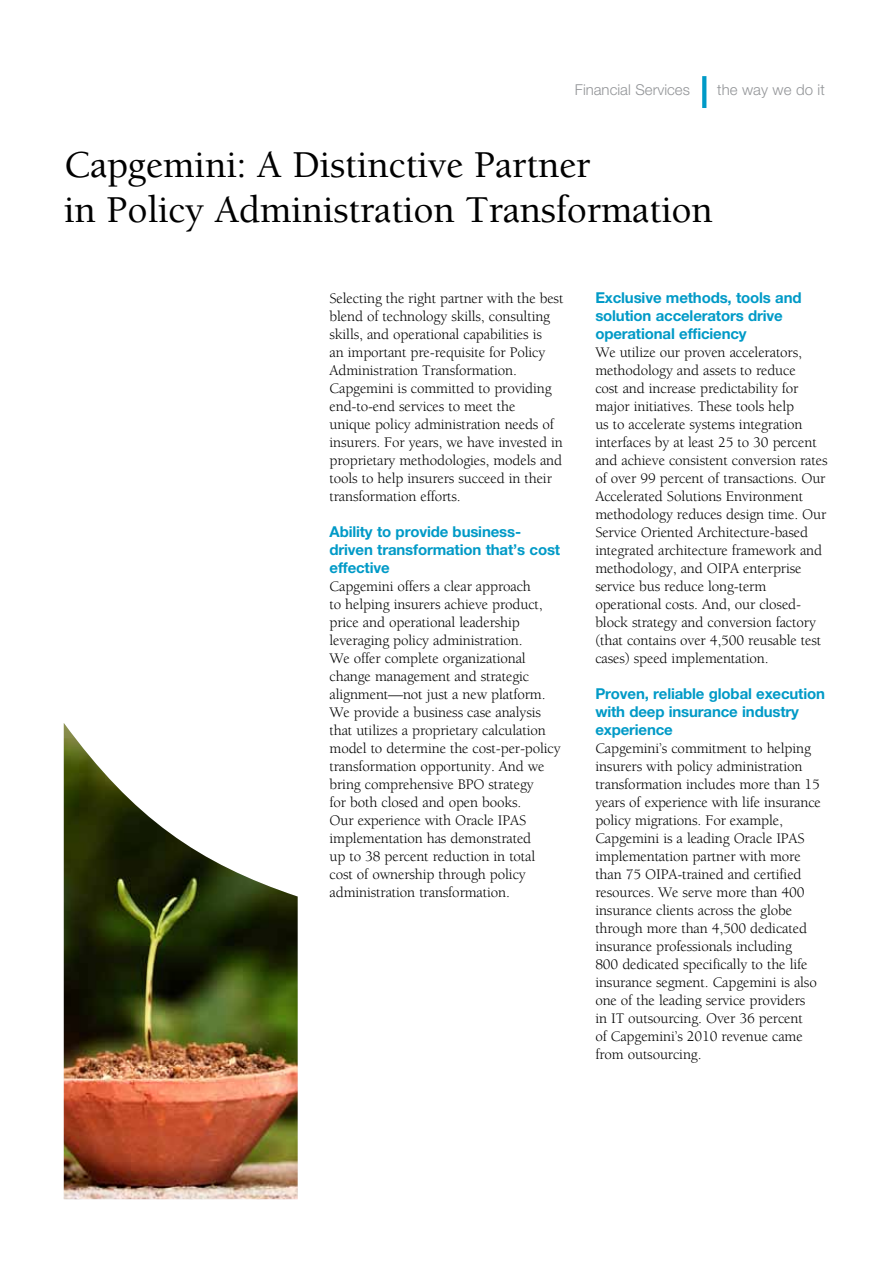
<style>
.page{position:relative;width:893px;height:1263px;background:#fff}
.page>*{position:absolute;margin:0;border:0;box-sizing:border-box;transform-origin:0 0}
.t1{font:500 39px/45px "Berkeley Std";letter-spacing:-.01em;color:#000}
.t2{font:15px/18px "Berkeley Std";letter-spacing:-.01em;color:#000}
.t3{font:700 15px/18px "Helvetica Neue LT Std";letter-spacing:-.01em;color:#009ac7}
.t4{font:300 15px "Helvetica Neue LT Std";color:#939598}
</style>
<div class="page">
<svg style="left:702px;top:76px;width:4px;height:32px"></svg>
<img style="left:64px;top:723px;width:234px;height:476px">
<p class="t4" style="left:575px;top:80px;width:116px">Financial Services</p>
<p class="t4" style="left:717px;top:80px;width:109px">the way we do it</p>
<h1 class="t1" style="left:64px;top:143px;width:651px">Capgemini: A Distinctive Partner<br>in Policy Administration Transformation</h1>
<p class="t2" style="left:330px;top:290px;width:235px">Selecting the right partner with the best blend of technology skills, consulting skills, and operational capabilities is<br>an important pre-requisite for Policy Administration Transformation.<br>Capgemini is committed to providing end-to-end services to meet the<br>unique policy administration needs of insurers. For years, we have invested in proprietary methodologies, models and tools to help insurers succeed in their transformation efforts.</p>
<p class="t3" style="left:330px;top:522px;width:232px">Ability to provide business&shy;driven transformation that’s cost effective</p>
<p class="t2" style="left:330px;top:578px;width:233px">Capgemini offers a clear approach<br>to helping insurers achieve product, price and operational leadership leveraging policy administration.<br>We offer complete organizational change management and strategic alignment—not just a new platform.<br>We provide a business case analysis that utilizes a proprietary calculation model to determine the cost-per-policy transformation opportunity. And we bring comprehensive BPO strategy<br>for both closed and open books.<br>Our experience with Oracle IPAS implementation has demonstrated<br>up to 38 percent reduction in total cost of ownership through policy administration transformation.</p>
<p class="t3" style="left:595px;top:289px;width:208px">Exclusive methods, tools and solution accelerators drive operational efficiency</p>
<p class="t2" style="left:595px;top:344px;width:234px">We utilize our proven accelerators, methodology and assets to reduce<br>cost and increase predictability for major initiatives. These tools help<br>us to accelerate systems integration interfaces by at least 25 to 30 percent and achieve consistent conversion rates of over 99 percent of transactions. Our Accelerated Solutions Environment methodology reduces design time. Our Service Oriented Architecture-based integrated architecture framework and methodology, and OIPA enterprise service bus reduce long-term operational costs. And, our closed&shy;block strategy and conversion factory (that contains over 4,500 reusable test cases) speed implementation.</p>
<p class="t3" style="left:595px;top:685px;width:231px">Proven, reliable global execution with deep insurance industry experience</p>
<p class="t2" style="left:595px;top:740px;width:227px">Capgemini’s commitment to helping insurers with policy administration transformation includes more than 15 years of experience with life insurance policy migrations. For example, Capgemini is a leading Oracle IPAS implementation partner with more than 75 OIPA-trained and certified resources. We serve more than 400 insurance clients across the globe through more than 4,500 dedicated insurance professionals including<br>800 dedicated specifically to the life insurance segment. Capgemini is also one of the leading service providers<br>in IT outsourcing. Over 36 percent<br>of Capgemini’s 2010 revenue came from outsourcing.</p>
</div>
